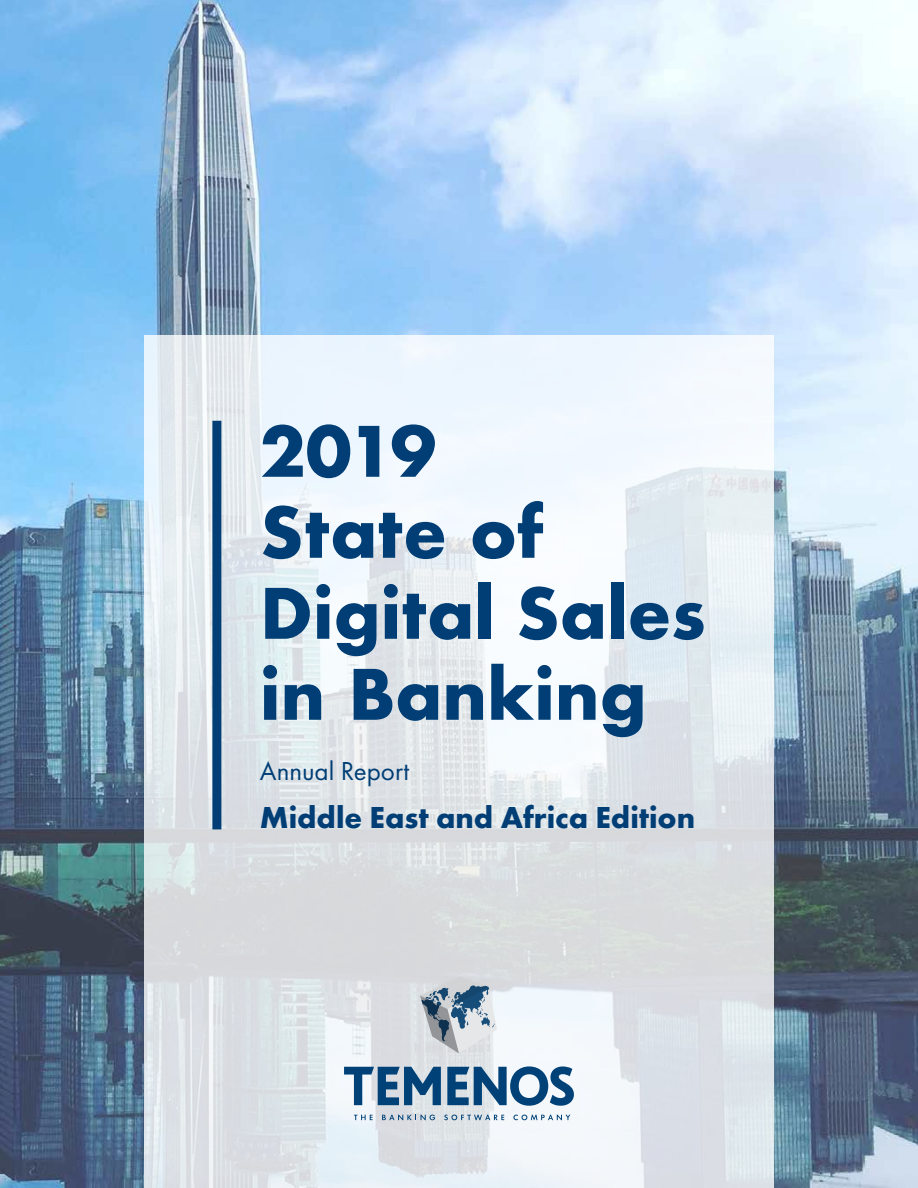
<style>
.page{position:relative;width:918px;height:1188px;background:#fff}
.page>*{position:absolute;margin:0;border:0;box-sizing:border-box;transform-origin:0 0}
.t1{font:700 67.5px/81px "Futura";color:#003e75}
.t2{font:700 31.5px "Futura PT";color:#003e75}
.t3{font:27px "Futura PT";color:#003e75}
</style>
<div class="page">
<img style="left:0;top:0;width:918px;height:1188px">
<svg style="left:144px;top:335px;width:630px;height:853px"></svg>
<svg style="left:344px;top:1067px;width:97px;height:38px"></svg>
<svg style="left:447px;top:1066px;width:127px;height:40px"></svg>
<svg style="left:354px;top:1115px;width:19px;height:5px"></svg>
<svg style="left:382px;top:1115px;width:53px;height:5px"></svg>
<svg style="left:444px;top:1114px;width:60px;height:6px"></svg>
<svg style="left:513px;top:1115px;width:57px;height:5px"></svg>
<svg style="left:420px;top:976px;width:77px;height:78px"></svg>
<div style="left:212px;top:421px;width:9px;height:408px;background:#003e75"></div>
<p class="t1" style="left:260px;top:411px;width:447px">2019<br>State of<br>Digital Sales in Banking</p>
<p class="t3" style="left:260px;top:755px;width:151px">Annual Report</p>
<p class="t2" style="left:260px;top:797px;width:437px">Middle East and Africa Edition</p>
</div>
